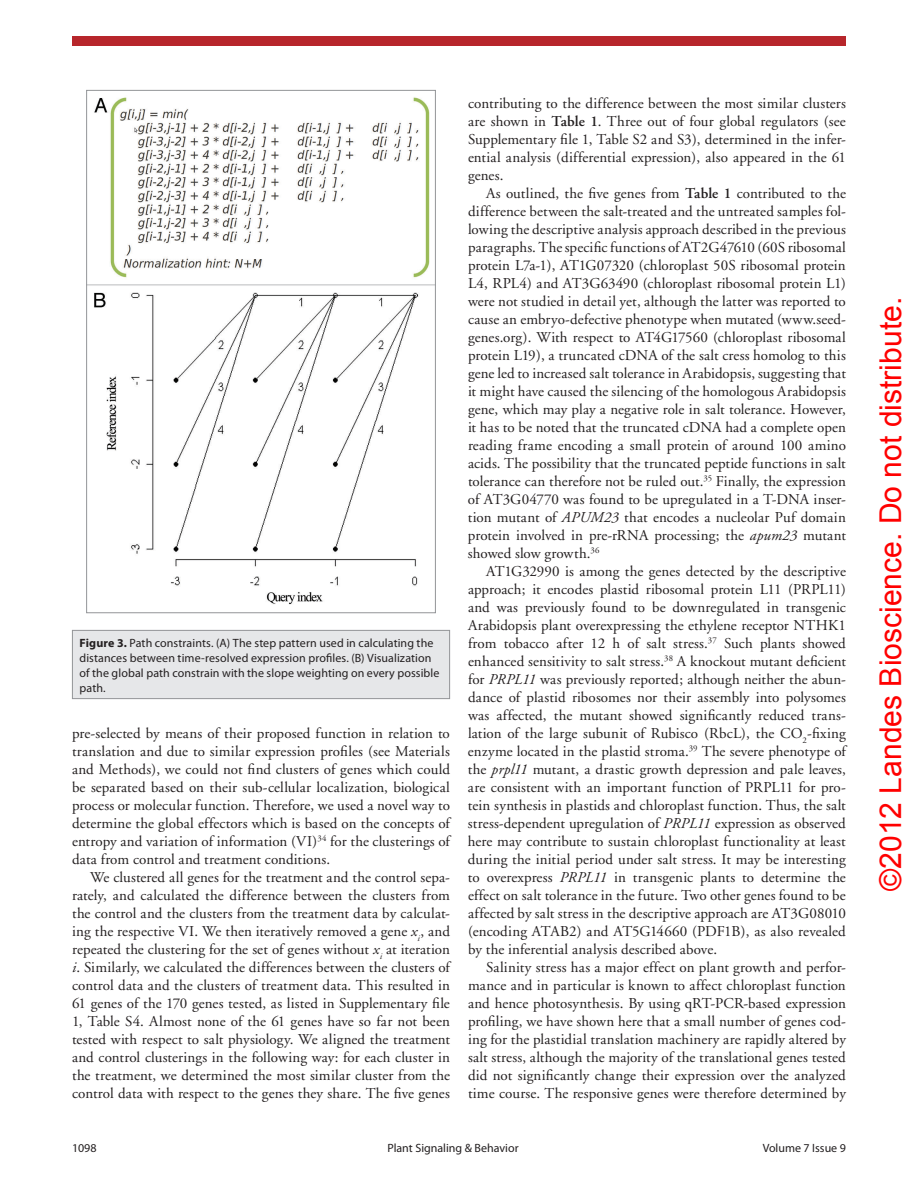
<style>
.page{position:relative;width:918px;height:1188px;background:#fff}
.page>*{position:absolute;margin:0;border:0;box-sizing:border-box;transform-origin:0 0}
.t1{font:30.15px "Arial";color:#f00}
.t2{font:15px/18px "Adobe Garamond";letter-spacing:.005em;color:#231f20;text-align:justify}
.t3{font:12px/15px "Myriad Pro";letter-spacing:.005em;color:#231f20}
.s1{font-weight:700}
.s2{font-style:italic}
.s3{font-weight:600}
</style>
<div class="page">
<div style="left:72px;top:36px;width:774px;height:10px;background:#b7262b"></div>
<div style="left:72px;top:630px;width:378px;height:69px;background:#e6e7e9"></div>
<div style="left:72px;top:630px;width:378px;height:69px;border:1px solid #939598"></div>
<img style="left:88px;top:97px;width:346px;height:508px">
<p class="t3" style="left:80px;top:635px;width:362px"><span class="s1">Figure 3.</span> Path constraints. (a) the step pattern used in calculating the distances between time-resolved expression profiles. (B) Visualization of the global path constrain with the slope weighting on every possible path.</p>
<p class="t2" style="left:72px;top:725px;width:379px">pre-selected by means of their proposed function in relation to translation and due to similar expression profiles (see Materials and Methods), we could not find clusters of genes which could be separated based on their sub-cellular localization, biological process or molecular function. Therefore, we used a novel way to determine the global effectors which is based on the concepts of entropy and variation of information (VI)<sup>34</sup> for the clusterings of data from control and treatment conditions.</p>
<p class="t2" style="left:72px;top:869px;width:380px;text-indent:18px">We clustered all genes for the treatment and the control sepa&shy;rately, and calculated the difference between the clusters from the control and the clusters from the treatment data by calculat&shy;ing the respective VI. We then iteratively removed a gene <span class="s2">x</span><sub>i</sub>, and repeated the clustering for the set of genes without <span class="s2">x</span><sub>i</sub> at iteration <span class="s2">i</span>. Similarly, we calculated the differences between the clusters of control data and the clusters of treatment data. This resulted in 61 genes of the 170 genes tested, as listed in Supplementary file 1, Table S4. Almost none of the 61 genes have so far not been tested with respect to salt physiology. We aligned the treatment and control clusterings in the following way: for each cluster in the treatment, we determined the most similar cluster from the control data with respect to the genes they share. The five genes</p>
<p class="t2" style="left:468px;top:95px;width:379px">contributing to the difference between the most similar clusters are shown in <span class="s3">Table 1</span>. Three out of four global regulators (see Supplementary file 1, Table S2 and S3), determined in the infer&shy;ential analysis (differential expression), also appeared in the 61 genes.</p>
<p class="t2" style="left:468px;top:185px;width:380px;text-indent:18px">As outlined, the five genes from <span class="s3">Table 1</span> contributed to the difference between the salt-treated and the untreated samples fol&shy;lowing the descriptive analysis approach described in the previous paragraphs. The specific functions of AT2G47610 (60S ribosomal protein L7a-1), AT1G07320 (chloroplast 50S ribosomal protein L4, RPL4) and AT3G63490 (chloroplast ribosomal protein L1) were not studied in detail yet, although the latter was reported to cause an embryo-defective phenotype when mutated (www.seed&shy;genes.org). With respect to AT4G17560 (chloroplast ribosomal protein L19), a truncated cDNA of the salt cress homolog to this gene led to increased salt tolerance in Arabidopsis, suggesting that it might have caused the silencing of the homologous Arabidopsis gene, which may play a negative role in salt tolerance. However, it has to be noted that the truncated cDNA had a complete open reading frame encoding a small protein of around 100 amino acids. The possibility that the truncated peptide functions in salt tolerance can therefore not be ruled out.<sup>35</sup> Finally, the expression of AT3G04770 was found to be upregulated in a T-DNA inser&shy;tion mutant of <span class="s2">APUM23</span> that encodes a nucleolar Puf domain protein involved in pre-rRNA processing; the <span class="s2">apum23</span> mutant showed slow growth.<sup>36</sup></p>
<p class="t2" style="left:468px;top:563px;width:380px;text-indent:18px">AT1G32990 is among the genes detected by the descriptive approach; it encodes plastid ribosomal protein L11 (PRPL11) and was previously found to be downregulated in transgenic Arabidopsis plant overexpressing the ethylene receptor NTHK1 from tobacco after 12 h of salt stress.<sup>37</sup> Such plants showed enhanced sensitivity to salt stress.<sup>38</sup> A knockout mutant deficient for <span class="s2">PRPL11</span> was previously reported; although neither the abun&shy;dance of plastid ribosomes nor their assembly into polysomes was affected, the mutant showed significantly reduced trans&shy;lation of the large subunit of Rubisco (RbcL), the CO<sub>2</sub>-fixing enzyme located in the plastid stroma.<sup>39</sup> The severe phenotype of the <span class="s2">prpl11</span> mutant, a drastic growth depression and pale leaves, are consistent with an important function of PRPL11 for pro&shy;tein synthesis in plastids and chloroplast function. Thus, the salt stress-dependent upregulation of <span class="s2">PRPL11</span> expression as observed here may contribute to sustain chloroplast functionality at least during the initial period under salt stress. It may be interesting to overexpress <span class="s2">PRPL11</span> in transgenic plants to determine the effect on salt tolerance in the future. Two other genes found to be affected by salt stress in the descriptive approach are AT3G08010 (encoding ATAB2) and AT5G14660 (PDF1B), as also revealed by the inferential analysis described above.</p>
<p class="t2" style="left:468px;top:959px;width:379px;text-indent:18px">Salinity stress has a major effect on plant growth and perfor&shy;mance and in particular is known to affect chloroplast function and hence photosynthesis. By using qRT-PCR-based expression profiling, we have shown here that a small number of genes cod&shy;ing for the plastidial translation machinery are rapidly altered by salt stress, although the majority of the translational genes tested did not significantly change their expression over the analyzed time course. The responsive genes were therefore determined by</p>
<p class="t3" style="left:72px;top:1140px;width:26px">1098</p>
<p class="t3" style="left:387px;top:1140px;width:133px">Plant Signaling &amp; Behavior</p>
<p class="t3" style="left:763px;top:1140px;width:85px">Volume 7 issue 9</p>
<h1 class="t1" style="left:871px;top:891px;width:595px;rotate:-90deg">©2012 Landes Bioscience. Do not distribute.</h1>
</div>
